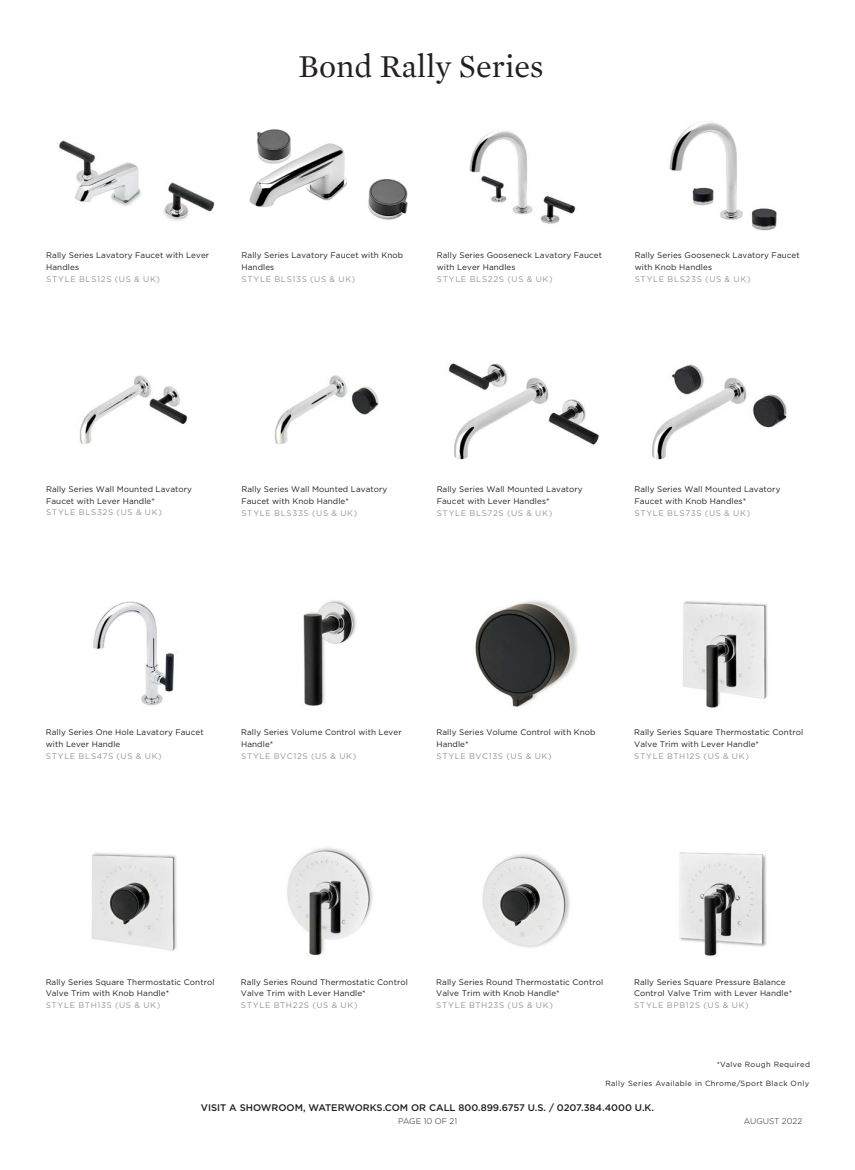
<style>
.page{position:relative;width:855px;height:1170px;background:#fff}
.page>*{position:absolute;margin:0;border:0;box-sizing:border-box;transform-origin:0 0}
.TITLE__Light-_7_5_11{font:32.5px "Mercury Text G1";color:#231f20}
.t1{font:500 9.62px "Gotham";color:#231f20}
.t2{font:300 8.25px "Gotham";color:#231f20}
.Text__LIGHT_-_6_5_9{font:8.12px/11.9px "Gotham";letter-spacing:.01em;color:#231f20}
.Text__product_number{font:8.12px "Gotham";letter-spacing:.08em;color:#939598}
.t3{font:7.5px "Gotham";letter-spacing:.05em;color:#231f20}
</style>
<div class="page">
<img style="left:59px;top:140px;width:156px;height:81px">
<img style="left:79px;top:375px;width:109px;height:69px">
<img style="left:93px;top:601px;width:81px;height:105px">
<img style="left:91px;top:853px;width:86px;height:98px">
<img style="left:249px;top:129px;width:159px;height:91px">
<img style="left:275px;top:375px;width:104px;height:70px">
<img style="left:303px;top:600px;width:54px;height:106px">
<img style="left:287px;top:847px;width:86px;height:109px">
<img style="left:469px;top:131px;width:107px;height:93px">
<img style="left:448px;top:363px;width:151px;height:97px">
<img style="left:475px;top:600px;width:103px;height:107px">
<img style="left:482px;top:854px;width:88px;height:94px">
<img style="left:669px;top:121px;width:108px;height:110px">
<img style="left:652px;top:364px;width:135px;height:96px">
<img style="left:683px;top:601px;width:85px;height:107px">
<img style="left:679px;top:852px;width:88px;height:105px">
<p class="TITLE__Light-_7_5_11" style="left:298px;top:43px;width:247px">Bond Rally Series</p>
<p class="Text__LIGHT_-_6_5_9" style="left:46px;top:249px;width:164px">Rally Series Lavatory Faucet with Lever<br>Handles</p>
<p class="Text__product_number" style="left:46px;top:274px;width:115px">STYLE BLS12S (US &amp; UK)</p>
<p class="Text__LIGHT_-_6_5_9" style="left:242px;top:249px;width:163px">Rally Series Lavatory Faucet with Knob<br>Handles</p>
<p class="Text__product_number" style="left:242px;top:274px;width:115px">STYLE BLS13S (US &amp; UK)</p>
<p class="Text__LIGHT_-_6_5_9" style="left:437px;top:249px;width:167px">Rally Series Gooseneck Lavatory Faucet with Lever Handles</p>
<p class="Text__product_number" style="left:437px;top:274px;width:117px">STYLE BLS22S (US &amp; UK)</p>
<p class="Text__LIGHT_-_6_5_9" style="left:635px;top:249px;width:167px">Rally Series Gooseneck Lavatory Faucet with Knob Handles</p>
<p class="Text__product_number" style="left:635px;top:274px;width:117px">STYLE BLS23S (US &amp; UK)</p>
<p class="Text__LIGHT_-_6_5_9" style="left:46px;top:483px;width:147px">Rally Series Wall Mounted Lavatory<br>Faucet with Lever Handle*</p>
<p class="Text__product_number" style="left:46px;top:507px;width:117px">STYLE BLS32S (US &amp; UK)</p>
<p class="Text__LIGHT_-_6_5_9" style="left:241px;top:483px;width:147px">Rally Series Wall Mounted Lavatory<br>Faucet with Knob Handle*</p>
<p class="Text__product_number" style="left:241px;top:507px;width:118px">STYLE BLS33S (US &amp; UK)</p>
<p class="Text__LIGHT_-_6_5_9" style="left:437px;top:483px;width:147px">Rally Series Wall Mounted Lavatory<br>Faucet with Lever Handles*</p>
<p class="Text__product_number" style="left:437px;top:507px;width:117px">STYLE BLS72S (US &amp; UK)</p>
<p class="Text__LIGHT_-_6_5_9" style="left:635px;top:483px;width:147px">Rally Series Wall Mounted Lavatory<br>Faucet with Knob Handles*</p>
<p class="Text__product_number" style="left:635px;top:508px;width:117px">STYLE BLS73S (US &amp; UK)</p>
<p class="Text__LIGHT_-_6_5_9" style="left:46px;top:726px;width:159px">Rally Series One Hole Lavatory Faucet with Lever Handle</p>
<p class="Text__product_number" style="left:46px;top:751px;width:117px">STYLE BLS47S (US &amp; UK)</p>
<p class="Text__LIGHT_-_6_5_9" style="left:241px;top:726px;width:162px">Rally Series Volume Control with Lever<br>Handle*</p>
<p class="Text__product_number" style="left:241px;top:751px;width:117px">STYLE BVC12S (US &amp; UK)</p>
<p class="Text__LIGHT_-_6_5_9" style="left:436px;top:726px;width:161px">Rally Series Volume Control with Knob<br>Handle*</p>
<p class="Text__product_number" style="left:436px;top:751px;width:117px">STYLE BVC13S (US &amp; UK)</p>
<p class="Text__LIGHT_-_6_5_9" style="left:634px;top:726px;width:170px">Rally Series Square Thermostatic Control<br>Valve Trim with Lever Handle*</p>
<p class="Text__product_number" style="left:634px;top:751px;width:116px">STYLE BTH12S (US &amp; UK)</p>
<p class="Text__LIGHT_-_6_5_9" style="left:46px;top:976px;width:170px">Rally Series Square Thermostatic Control<br>Valve Trim with Knob Handle*</p>
<p class="Text__product_number" style="left:46px;top:1000px;width:116px">STYLE BTH13S (US &amp; UK)</p>
<p class="Text__LIGHT_-_6_5_9" style="left:241px;top:976px;width:168px">Rally Series Round Thermostatic Control<br>Valve Trim with Lever Handle*</p>
<p class="Text__product_number" style="left:241px;top:1000px;width:118px">STYLE BTH22S (US &amp; UK)</p>
<p class="Text__LIGHT_-_6_5_9" style="left:436px;top:976px;width:168px">Rally Series Round Thermostatic Control<br>Valve Trim with Knob Handle*</p>
<p class="Text__product_number" style="left:436px;top:1000px;width:118px">STYLE BTH23S (US &amp; UK)</p>
<p class="Text__LIGHT_-_6_5_9" style="left:634px;top:976px;width:160px">Rally Series Square Pressure Balance<br>Control Valve Trim with Lever Handle*</p>
<p class="Text__product_number" style="left:634px;top:1000px;width:116px">STYLE BPB12S (US &amp; UK)</p>
<p class="t3" style="left:717px;top:1059px;width:95px">*Valve Rough Required</p>
<p class="t3" style="left:605px;top:1079px;width:205px">Rally Series Available in Chrome/Sport Black Only</p>
<p class="t1" style="left:201px;top:1101px;width:455px">VISIT A SHOWROOM, WATERWORKS.COM OR CALL 800.899.6757 U.S. / 0207.384.4000 U.K.</p>
<p class="t2" style="left:398px;top:1115px;width:60px">PAGE 10 OF 21</p>
<p class="t2" style="left:744px;top:1115px;width:60px">AUG UST 2022</p>
</div>
